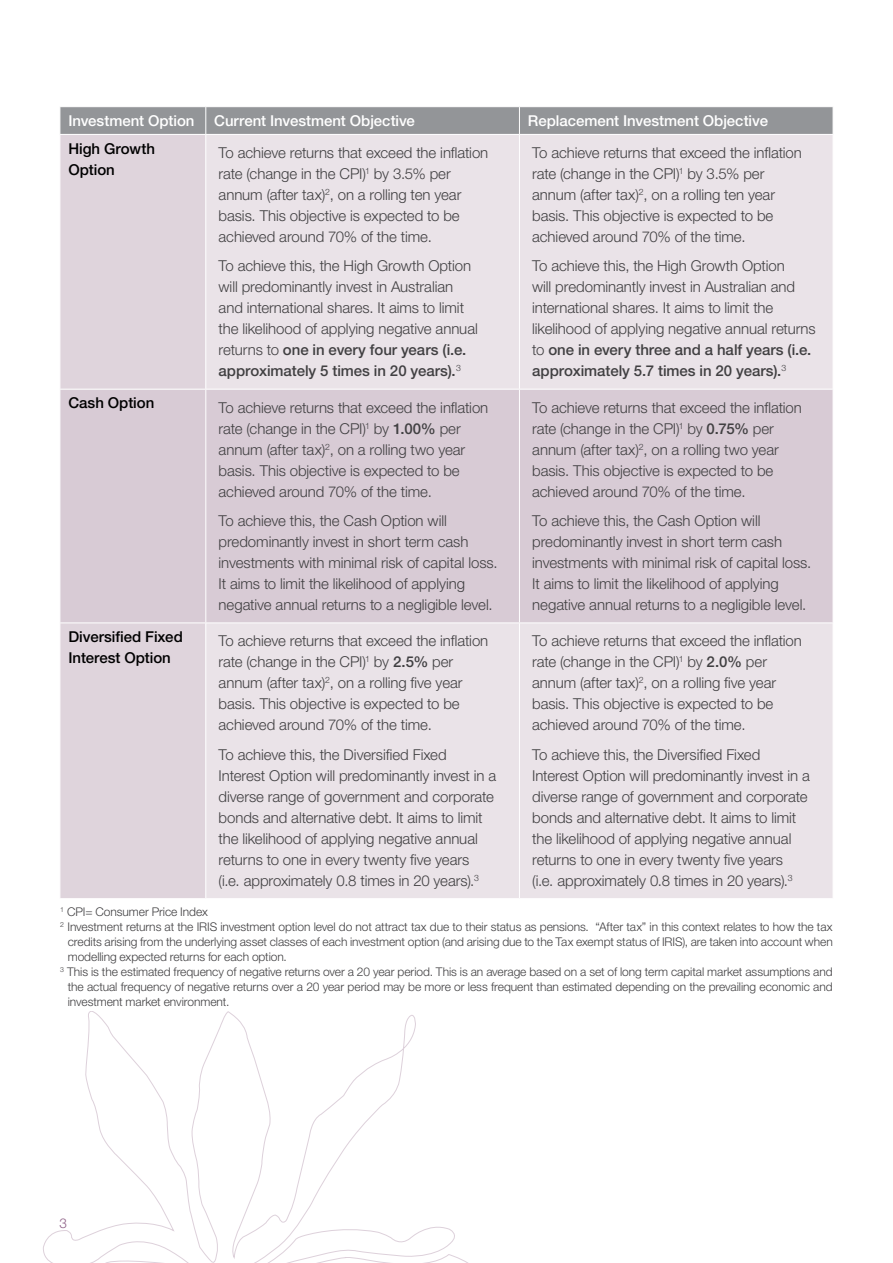
<style>
.page{position:relative;width:893px;height:1263px;background:#fff}
.page>*{position:absolute;margin:0;border:0;box-sizing:border-box;transform-origin:0 0}
.t1{font:300 15px/21px "Helvetica Neue LT Std";letter-spacing:-.005em;color:#414042}
.t2{font:500 15px "Helvetica Neue LT Std";letter-spacing:-.005em;color:#fff}
.t3{font:500 15px/21px "Helvetica Neue LT Std";letter-spacing:-.005em;color:#000}
.t4{font:300 13.5px "Helvetica Neue LT Std";color:#8d6086}
.t5{font:300 12px "Helvetica Neue LT Std";letter-spacing:-.005em;color:#414042}
.s1{font-weight:500}
</style>
<div class="page">
<svg style="left:43px;top:1011px;width:425px;height:252px"></svg>
<div style="left:61px;top:135px;width:144px;height:763px;background:#dfd4dc"></div>
<div style="left:206px;top:135px;width:627px;height:763px;background:#eae3e8"></div>
<div style="left:61px;top:390px;width:772px;height:232px;background:#d8cbd5"></div>
<hr style="left:519px;top:135px;width:1px;height:254px;background:#fff">
<hr style="left:519px;top:389px;width:1px;height:233px;background:#fff">
<hr style="left:519px;top:623px;width:1px;height:275px;background:#fff">
<svg style="left:60px;top:107px;width:773px;height:27px;background:#949699"></svg>
<hr style="left:205px;top:389px;width:1px;height:233px;background:#fff">
<hr style="left:60px;top:389px;width:146px;height:1px;background:#fff">
<hr style="left:60px;top:622px;width:146px;height:1px;background:#fff">
<hr style="left:206px;top:389px;width:313px;height:1px;background:#fff">
<hr style="left:206px;top:622px;width:313px;height:1px;background:#fff">
<hr style="left:519px;top:389px;width:314px;height:1px;background:#fff">
<hr style="left:519px;top:622px;width:314px;height:1px;background:#fff">
<p class="t2" style="left:68px;top:112px;width:128px">Investment Option</p>
<p class="t2" style="left:214px;top:112px;width:202px">Current Investment Objective</p>
<p class="t2" style="left:528px;top:112px;width:242px">Replacement Investment Objective</p>
<p class="t3" style="left:68px;top:138px;width:88px">High Growth<br>Option</p>
<p class="t1" style="left:219px;top:142px;width:271px">To achieve returns that exceed the inflation rate (change in the CPI)<sup>1</sup> by 3.5% per annum (after tax)<sup>2</sup>, on a rolling ten year basis. This objective is expected to be achieved around 70% of the time.</p>
<p class="t1" style="left:219px;top:255px;width:261px">To achieve this, the High Growth Option will predominantly invest in Australian and international shares. It aims to limit the likelihood of applying negative annual returns to <span class="s1">one in every four years (i.e. approximately 5 times in 20 years).</span><sup>3</sup></p>
<p class="t1" style="left:532px;top:142px;width:271px">To achieve returns that exceed the inflation rate (change in the CPI)<sup>1</sup> by 3.5% per annum (after tax)<sup>2</sup>, on a rolling ten year basis. This objective is expected to be achieved around 70% of the time.</p>
<p class="t1" style="left:532px;top:255px;width:285px">To achieve this, the High Growth Option<br>will predominantly invest in Australian and international shares. It aims to limit the likelihood of applying negative annual returns to <span class="s1">one in every three and a half years (i.e. approximately 5.7 times in 20 years).</span><sup>3</sup></p>
<p class="t3" style="left:68px;top:392px;width:87px">Cash Option</p>
<p class="t1" style="left:219px;top:396px;width:271px">To achieve returns that exceed the inflation rate (change in the CPI)<sup>1</sup> by <span class="s1">1.00%</span> per annum (after tax)<sup>2</sup>, on a rolling two year basis. This objective is expected to be achieved around 70% of the time.</p>
<p class="t1" style="left:219px;top:510px;width:281px">To achieve this, the Cash Option will predominantly invest in short term cash investments with minimal risk of capital loss.<br>It aims to limit the likelihood of applying negative annual returns to a negligible level.</p>
<p class="t3" style="left:68px;top:626px;width:116px">Diversified Fixed<br>Interest Option</p>
<p class="t1" style="left:219px;top:630px;width:271px">To achieve returns that exceed the inflation rate (change in the CPI)<sup>1</sup> by <span class="s1">2.5%</span> per annum (after tax)<sup>2</sup>, on a rolling five year basis. This objective is expected to be achieved around 70% of the time.</p>
<p class="t1" style="left:219px;top:744px;width:279px">To achieve this, the Diversified Fixed Interest Option will predominantly invest in a diverse range of government and corporate bonds and alternative debt. It aims to limit the likelihood of applying negative annual returns to one in every twenty five years<br>(i.e. approximately 0.8 times in 20 years).<sup>3</sup></p>
<p class="t1" style="left:532px;top:396px;width:271px">To achieve returns that exceed the inflation rate (change in the CPI)<sup>1</sup> by <span class="s1">0.75%</span> per annum (after tax)<sup>2</sup>, on a rolling two year basis. This objective is expected to be achieved around 70% of the time.</p>
<p class="t1" style="left:532px;top:510px;width:281px">To achieve this, the Cash Option will predominantly invest in short term cash investments with minimal risk of capital loss.<br>It aims to limit the likelihood of applying negative annual returns to a negligible level.</p>
<p class="t1" style="left:532px;top:630px;width:271px">To achieve returns that exceed the inflation rate (change in the CPI)<sup>1</sup> by <span class="s1">2.0%</span> per annum (after tax)<sup>2</sup>, on a rolling five year basis. This objective is expected to be achieved around 70% of the time.</p>
<p class="t1" style="left:532px;top:744px;width:279px">To achieve this, the Diversified Fixed Interest Option will predominantly invest in a diverse range of government and corporate bonds and alternative debt. It aims to limit the likelihood of applying negative annual returns to one in every twenty five years<br>(i.e. approximately 0.8 times in 20 years).<sup>3</sup></p>
<p class="t5" style="left:60px;top:904px;width:149px"><sup>1</sup> CPI= Consumer Price Index</p>
<p class="t5" style="left:60px;top:919px;width:774px"><sup>2</sup> Investment returns at the IRIS investment option level do not attract tax due to their status as pensions. “After tax” in this context relates to how the tax</p>
<p class="t5" style="left:68px;top:934px;width:766px">credits arising from the underlying asset classes of each investment option (and arising due to the Tax exempt status of IRIS), are taken into account when</p>
<p class="t5" style="left:68px;top:949px;width:221px">modelling expected returns for each option.</p>
<p class="t5" style="left:60px;top:964px;width:774px"><sup>3</sup> This is the estimated frequency of negative returns over a 20 year period. This is an average based on a set of long term capital market assumptions and</p>
<p class="t5" style="left:68px;top:979px;width:766px">the actual frequency of negative returns over a 20 year period may be more or less frequent than estimated depending on the prevailing economic and</p>
<p class="t5" style="left:68px;top:994px;width:163px">investment market environment.</p>
<p class="t4" style="left:60px;top:1215px;width:9px">3</p>
</div>
